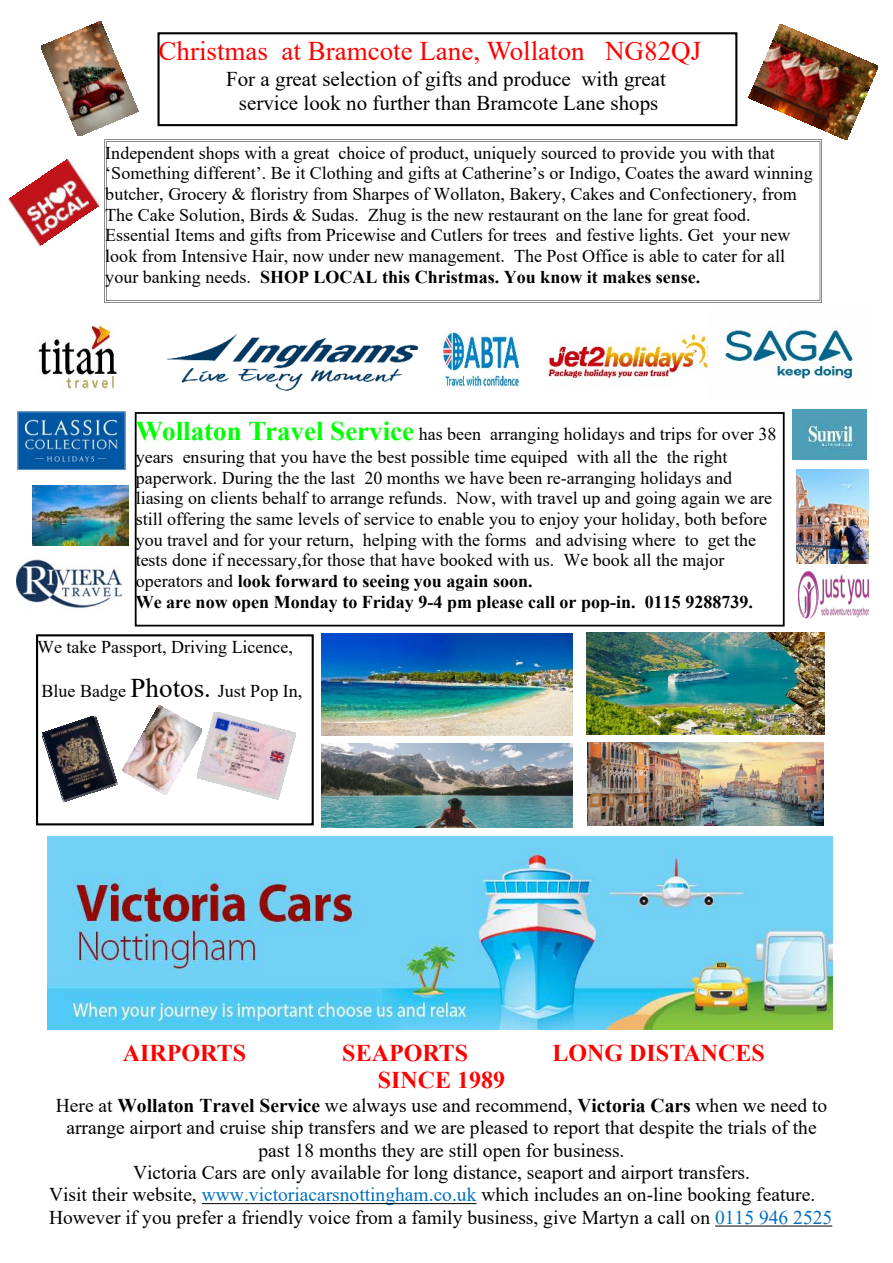
<style>
.page{position:relative;width:893px;height:1263px;background:#fff}
.page>*{position:absolute;margin:0;border:0;box-sizing:border-box;transform-origin:0 0}
.t1{font:27px "Times New Roman";color:#f00}
.t2{font:700 24px "Times New Roman";color:#f00}
.t3{font:21px/24.2px "Times New Roman";color:#000;text-align:center}
.t4{font:19.5px "Times New Roman";color:#000}
.t5{font:18px/20.7px "Times New Roman";color:#000}
.s1{font-weight:700}
.s2{font-weight:700;font-size:27px;color:#0f0}
.s3{font-size:27px}
.s4{color:#0070c0}
</style>
<div class="page">
<img style="left:47px;top:837px;width:786px;height:192px">
<hr style="left:202px;top:1203px;width:274px;height:1px;background:#000">
<hr style="left:715px;top:1225px;width:117px;height:1px;background:#000">
<div style="left:157px;top:32px;width:580px;height:94px;border:2px solid #000"></div>
<svg style="left:104px;top:140px;width:718px;height:163px"></svg>
<div style="left:36px;top:634px;width:278px;height:191px;border:2px solid #000"></div>
<img style="left:41px;top:21px;width:97px;height:115px">
<img style="left:749px;top:24px;width:129px;height:116px">
<div style="left:135px;top:412px;width:650px;height:214px;border:2px solid #000"></div>
<img style="left:8px;top:159px;width:92px;height:87px">
<img style="left:42px;top:716px;width:76px;height:85px">
<img style="left:202px;top:712px;width:94px;height:87px">
<img style="left:122px;top:706px;width:80px;height:89px">
<img style="left:442px;top:331px;width:78px;height:58px">
<img style="left:546px;top:332px;width:162px;height:49px">
<img style="left:166px;top:333px;width:252px;height:58px">
<img style="left:18px;top:412px;width:108px;height:57px">
<img style="left:725px;top:327px;width:129px;height:52px">
<img style="left:792px;top:410px;width:74px;height:49px">
<img style="left:38px;top:324px;width:79px;height:66px">
<img style="left:32px;top:485px;width:96px;height:60px">
<img style="left:16px;top:559px;width:106px;height:49px">
<img style="left:321px;top:633px;width:252px;height:103px">
<img style="left:322px;top:744px;width:250px;height:83px">
<img style="left:586px;top:632px;width:238px;height:103px">
<img style="left:587px;top:743px;width:236px;height:83px">
<img style="left:796px;top:469px;width:72px;height:95px">
<img style="left:798px;top:572px;width:70px;height:47px">
<h1 class="t1" style="left:159px;top:32px;width:544px">Christmas at Bramcote Lane, Wollaton NG82QJ</h1>
<p class="t3" style="left:226px;top:66px;width:441px">For a great selection of gifts and produce with great service look no further than Bramcote Lane shops</p>
<p class="t5" style="left:105px;top:142px;width:709px">Independent shops with a great choice of product, uniquely sourced to provide you with that ‘Something different’. Be it Clothing and gifts at Catherine’s or Indigo, Coates the award winning butcher, Grocery &amp; floristry from Sharpes of Wollaton, Bakery, Cakes and Confectionery, from The Cake Solution, Birds &amp; Sudas. Zhug is the new restaurant on the lane for great food.<br>Essential Items and gifts from Pricewise and Cutlers for trees and festive lights. Get your new look from Intensive Hair, now under new management. The Post Office is able to cater for all your banking needs. <span class="s1">SHOP LOCAL this Christmas. You know it makes sense.</span></p>
<p class="t5" style="left:136px;top:422px;width:642px;line-height:23px"><span class="s2">Wollaton Travel Service</span> has been arranging holidays and trips for over 38 years ensuring that you have the best possible time equiped with all the the right</p>
<p class="t5" style="left:136px;top:467px;width:638px">paperwork. During the the last 20 months we have been re-arranging holidays and liasing on clients behalf to arrange refunds. Now, with travel up and going again we are still offering the same levels of service to enable you to enjoy your holiday, both before you travel and for your return, helping with the forms and advising where to get the tests done if necessary,for those that have booked with us. We book all the major operators and <span class="s1">look forward to seeing you again soon.<br>We are now open Monday to Friday 9-4 pm please call or pop-in. 0115 9288739.</span></p>
<p class="t5" style="left:37px;top:636px;width:257px">We take Passport, Driving Licence,</p>
<p class="t5" style="left:42px;top:680px;width:262px">Blue Badge <span class="s3">Photos.</span> Just Pop In,</p>
<h2 class="t2" style="left:123px;top:1035px;width:125px">AIRPORTS</h2>
<h2 class="t2" style="left:342px;top:1035px;width:127px">SEAPORTS</h2>
<h2 class="t2" style="left:552px;top:1035px;width:214px">LONG DISTANCES</h2>
<h2 class="t2" style="left:378px;top:1063px;width:129px">SINCE 1989</h2>
<p class="t4" style="left:56px;top:1091px;width:773px">Here at <span class="s1">Wollaton Travel Service</span> we always use and recommend, <span class="s1">Victoria Cars</span> when we need to</p>
<p class="t4" style="left:66px;top:1114px;width:752px">arrange airport and cruise ship transfers and we are pleased to report that despite the trials of the</p>
<p class="t4" style="left:259px;top:1136px;width:367px">past 18 months they are still open for business.</p>
<p class="t4" style="left:133px;top:1159px;width:618px">Victoria Cars are only available for long distance, seaport and airport transfers.</p>
<p class="t4" style="left:49px;top:1181px;width:768px">Visit their website, <span class="s4">www.victoriacarsnottingham.co.uk</span> which includes an on-line booking feature.</p>
<p class="t4" style="left:49px;top:1203px;width:785px">However if you prefer a friendly voice from a family business, give Martyn a call on <span class="s4">0115 946 2525</span></p>
</div>
